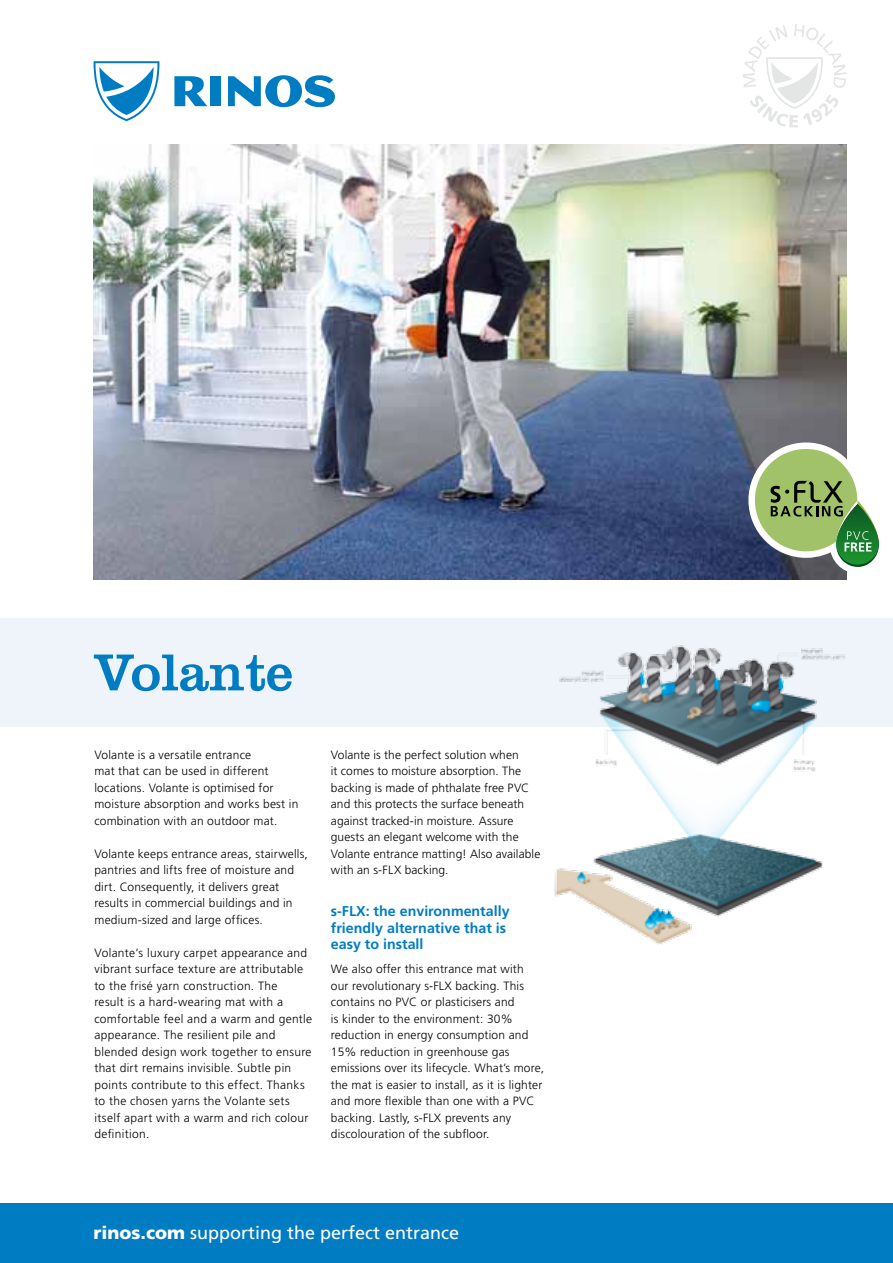
<style>
.page{position:relative;width:893px;height:1263px;background:#fff}
.page>*{position:absolute;margin:0;border:0;box-sizing:border-box;transform-origin:0 0}
.t1{font:54px "Clarendon LT Std";color:#007cc3}
.t2{font:18px "Frutiger LT Std";color:#fff}
.t3{font:700 14.25px/16.5px "Frutiger LT Std";color:#007cc3}
.t4{font:300 12px/16.5px "Frutiger LT Std";letter-spacing:.015em;color:#000}
.s1{font-weight:900}
</style>
<div class="page">
<div style="left:0;top:619px;width:893px;height:108px;background:#eef4fa"></div>
<svg style="left:743px;top:24px;width:103px;height:103px"></svg>
<svg style="left:174px;top:76px;width:33px;height:30px"></svg>
<div style="left:210px;top:76px;width:11px;height:30px;background:#007cc3"></div>
<svg style="left:228px;top:75px;width:107px;height:32px"></svg>
<svg style="left:94px;top:61px;width:65px;height:60px"></svg>
<div style="left:0;top:1203px;width:893px;height:60px;background:#007cc3"></div>
<img style="left:94px;top:145px;width:752px;height:434px">
<img style="left:554px;top:645px;width:291px;height:300px">
<svg style="left:742px;top:438px;width:137px;height:138px"></svg>
<h1 class="t1" style="left:93px;top:641px;width:202px">Volante</h1>
<p class="t4" style="left:94px;top:746px;width:205px">Volante is a versatile entrance<br>mat that can be used in different locations. Volante is optimised for moisture absorption and works best in combination with an outdoor mat.</p>
<p class="t4" style="left:94px;top:845px;width:215px">Volante keeps entrance areas, stairwells, pantries and lifts free of moisture and dirt. Consequently, it delivers great results in commercial buildings and in medium-sized and large offices.</p>
<p class="t4" style="left:94px;top:944px;width:219px">Volante’s luxury carpet appearance and vibrant surface texture are attributable to the frisé yarn construction. The<br>result is a hard-wearing mat with a comfortable feel and a warm and gentle appearance. The resilient pile and blended design work together to ensure that dirt remains invisible. Subtle pin points contribute to this effect. Thanks to the chosen yarns the Volante sets itself apart with a warm and rich colour definition.</p>
<p class="t4" style="left:331px;top:746px;width:211px">Volante is the perfect solution when<br>it comes to moisture absorption. The backing is made of phthalate free PVC and this protects the surface beneath against tracked-in moisture. Assure guests an elegant welcome with the Volante entrance matting! Also available with an s-FLX backing.</p>
<p class="t3" style="left:331px;top:903px;width:180px">s-FLX: the environmentally friendly alternative that is easy to install</p>
<p class="t4" style="left:331px;top:961px;width:215px">We also offer this entrance mat with our revolutionary s-FLX backing. This contains no PVC or plasticisers and<br>is kinder to the environment: 30% reduction in energy consumption and 15% reduction in greenhouse gas emissions over its lifecycle. What’s more, the mat is easier to install, as it is lighter and more flexible than one with a PVC backing. Lastly, s-FLX prevents any discolouration of the subfloor.</p>
<h2 class="t2" style="left:94px;top:1222px;width:367px"><span class="s1">rinos.com</span> supporting the perfect entrance</h2>
</div>
